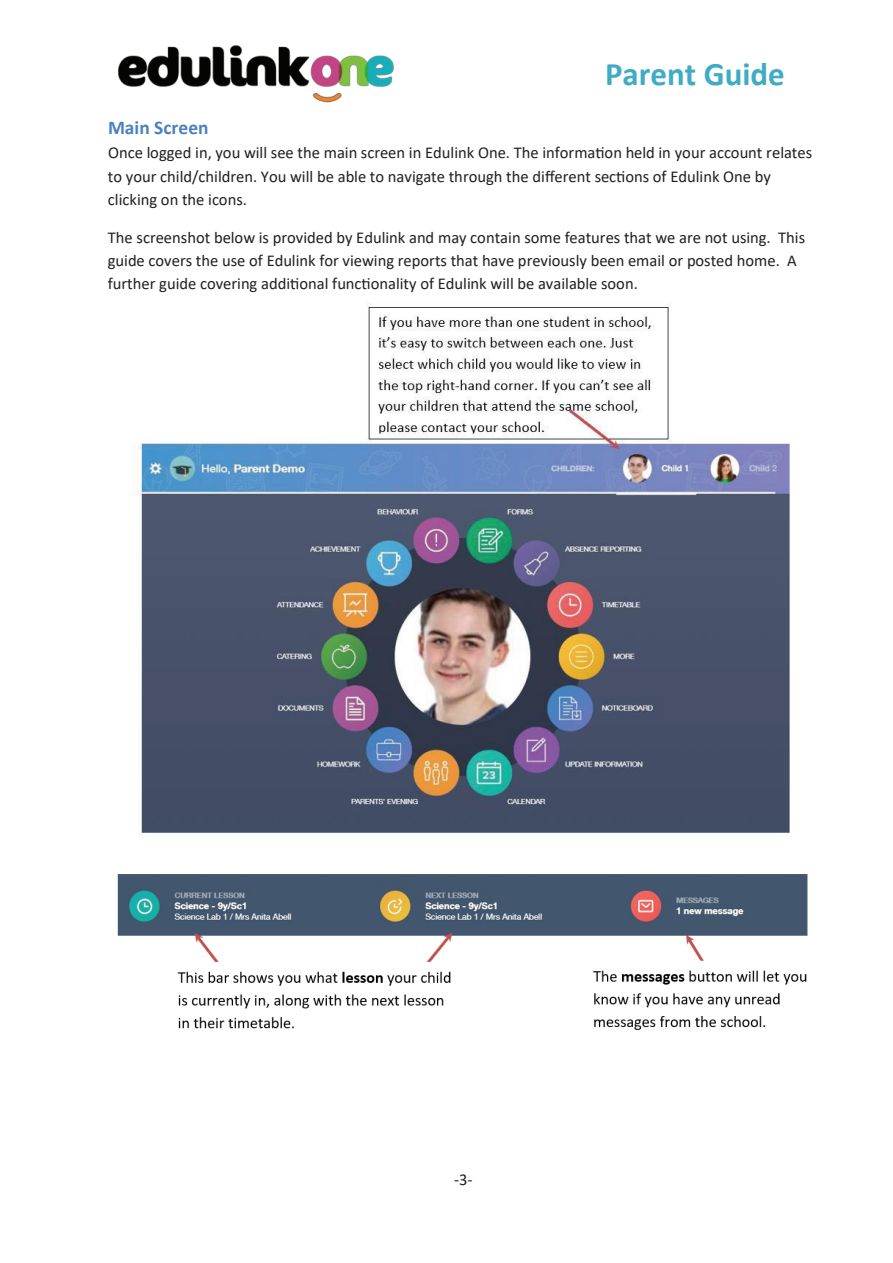
<style>
.page{position:relative;width:893px;height:1263px;background:#fff}
.page>*{position:absolute;margin:0;border:0;box-sizing:border-box;transform-origin:0 0}
.t1{font:700 33px "Calibri";color:#3fabc5}
.t2{font:700 19.5px "Calibri";color:#4a81bf}
.t3{font:16.5px/23.1px "Calibri";color:#231f20}
</style>
<div class="page">
<img style="left:118px;top:45px;width:276px;height:58px">
<img style="left:132px;top:304px;width:658px;height:533px">
<img style="left:117px;top:874px;width:691px;height:156px">
<h1 class="t1" style="left:605px;top:50px;width:181px">Parent Guide</h1>
<p class="t2" style="left:108px;top:114px;width:102px">Main Screen</p>
<p class="t3" style="left:108px;top:141px;width:706px">Once logged in, you will see the main screen in Edulink One. The information held in your account relates to your child/children. You will be able to navigate through the different sections of Edulink One by clicking on the icons.</p>
<p class="t3" style="left:108px;top:225px;width:699px">The screenshot below is provided by Edulink and may contain some features that we are not using. This guide covers the use of Edulink for viewing reports that have previously been email or posted home. A further guide covering additional functionality of Edulink will be available soon.</p>
<p class="t3" style="left:454px;top:1168px;width:20px">-3-</p>
</div>
